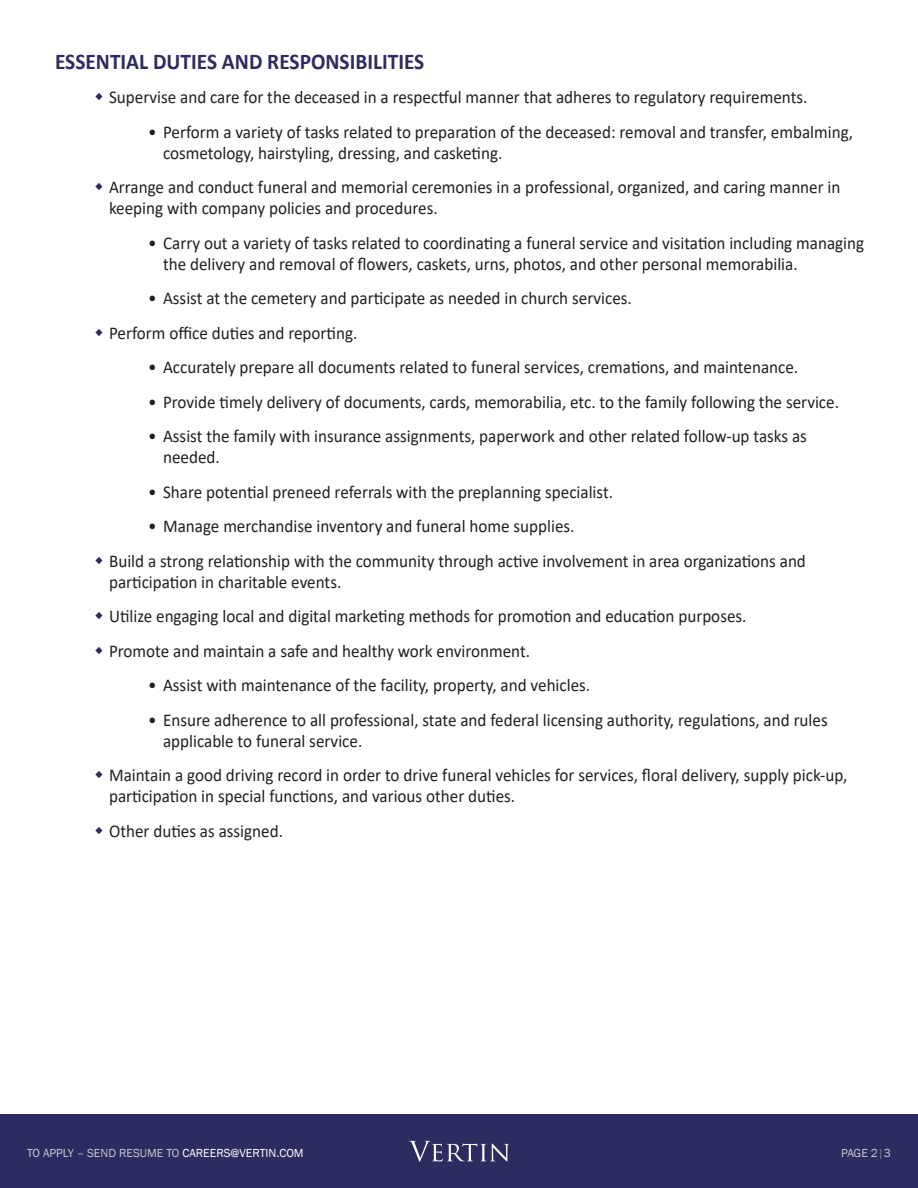
<style>
.page{position:relative;width:918px;height:1188px;background:#fff}
.page>*{position:absolute;margin:0;border:0;box-sizing:border-box;transform-origin:0 0}
.Heading_BOLD{font:700 22.5px "Calibri";color:#2d2b60;scale:.95 1}
.Bullet_Point_2{font:18px/21px "Calibri";color:#231f20;scale:.95 1}
.Bullet_Point_1{font:18px/21px "Calibri";color:#231f20;scale:.95 1}
.No_Spacing{font:12px "Franklin Gothic";color:#c7c8ca}
.s1{color:#fff}
.s2{color:#808285}
</style>
<div class="page">
<div style="left:0;top:1115px;width:918px;height:73px;background:#2d2c61"></div>
<svg style="left:409px;top:1141px;width:100px;height:21px"></svg>
<p class="Heading_BOLD" style="left:55px;top:45px;width:390px">ESSENTIAL DUTIES AND RESPONSIBILITIES</p>
<p class="Bullet_Point_1" style="left:109px;top:86px;width:737px">Supervise and care for the deceased in a respectful manner that adheres to regulatory requirements.</p>
<p class="Bullet_Point_2" style="left:163px;top:121px;width:728px;text-indent:-15px">• Perform a variety of tasks related to preparation of the deceased: removal and transfer, embalming, cosmetology, hairstyling, dressing, and casketing.</p>
<p class="Bullet_Point_1" style="left:109px;top:176px;width:771px">Arrange and conduct funeral and memorial ceremonies in a professional, organized, and caring manner in keeping with company policies and procedures.</p>
<p class="Bullet_Point_2" style="left:163px;top:232px;width:740px;text-indent:-15px">• Carry out a variety of tasks related to coordinating a funeral service and visitation including managing the delivery and removal of flowers, caskets, urns, photos, and other personal memorabilia.</p>
<p class="Bullet_Point_2" style="left:148px;top:287px;width:511px">• Assist at the cemetery and participate as needed in church services.</p>
<p class="Bullet_Point_1" style="left:109px;top:322px;width:263px">Perform office duties and reporting.</p>
<p class="Bullet_Point_2" style="left:148px;top:356px;width:686px">• Accurately prepare all documents related to funeral services, cremations, and maintenance.</p>
<p class="Bullet_Point_2" style="left:148px;top:391px;width:729px">• Provide timely delivery of documents, cards, memorabilia, etc. to the family following the service.</p>
<p class="Bullet_Point_2" style="left:163px;top:425px;width:679px;text-indent:-15px">• Assist the family with insurance assignments, paperwork and other related follow-up tasks as needed.</p>
<p class="Bullet_Point_2" style="left:148px;top:481px;width:491px">• Share potential preneed referrals with the preplanning specialist.</p>
<p class="Bullet_Point_2" style="left:148px;top:515px;width:450px">• Manage merchandise inventory and funeral home supplies.</p>
<p class="Bullet_Point_1" style="left:109px;top:550px;width:735px">Build a strong relationship with the community through active involvement in area organizations and participation in charitable events.</p>
<p class="Bullet_Point_1" style="left:109px;top:605px;width:672px">Utilize engaging local and digital marketing methods for promotion and education purposes.</p>
<p class="Bullet_Point_1" style="left:109px;top:640px;width:445px">Promote and maintain a safe and healthy work environment.</p>
<p class="Bullet_Point_2" style="left:148px;top:674px;width:467px">• Assist with maintenance of the facility, property, and vehicles.</p>
<p class="Bullet_Point_2" style="left:163px;top:709px;width:701px;text-indent:-15px">• Ensure adherence to all professional, state and federal licensing authority, regulations, and rules applicable to funeral service.</p>
<p class="Bullet_Point_1" style="left:109px;top:764px;width:779px">Maintain a good driving record in order to drive funeral vehicles for services, floral delivery, supply pick-up, participation in special functions, and various other duties.</p>
<p class="Bullet_Point_1" style="left:109px;top:820px;width:185px">Other duties as assigned.</p>
<p class="No_Spacing" style="left:27px;top:1146px;width:278px">TO APPLY – SEND RESUME TO <span class="s1">CAREERS@VERTIN.COM</span></p>
<p class="No_Spacing" style="left:841px;top:1146px;width:51px">PAGE 2<span class="s2">|</span>3</p>
</div>
